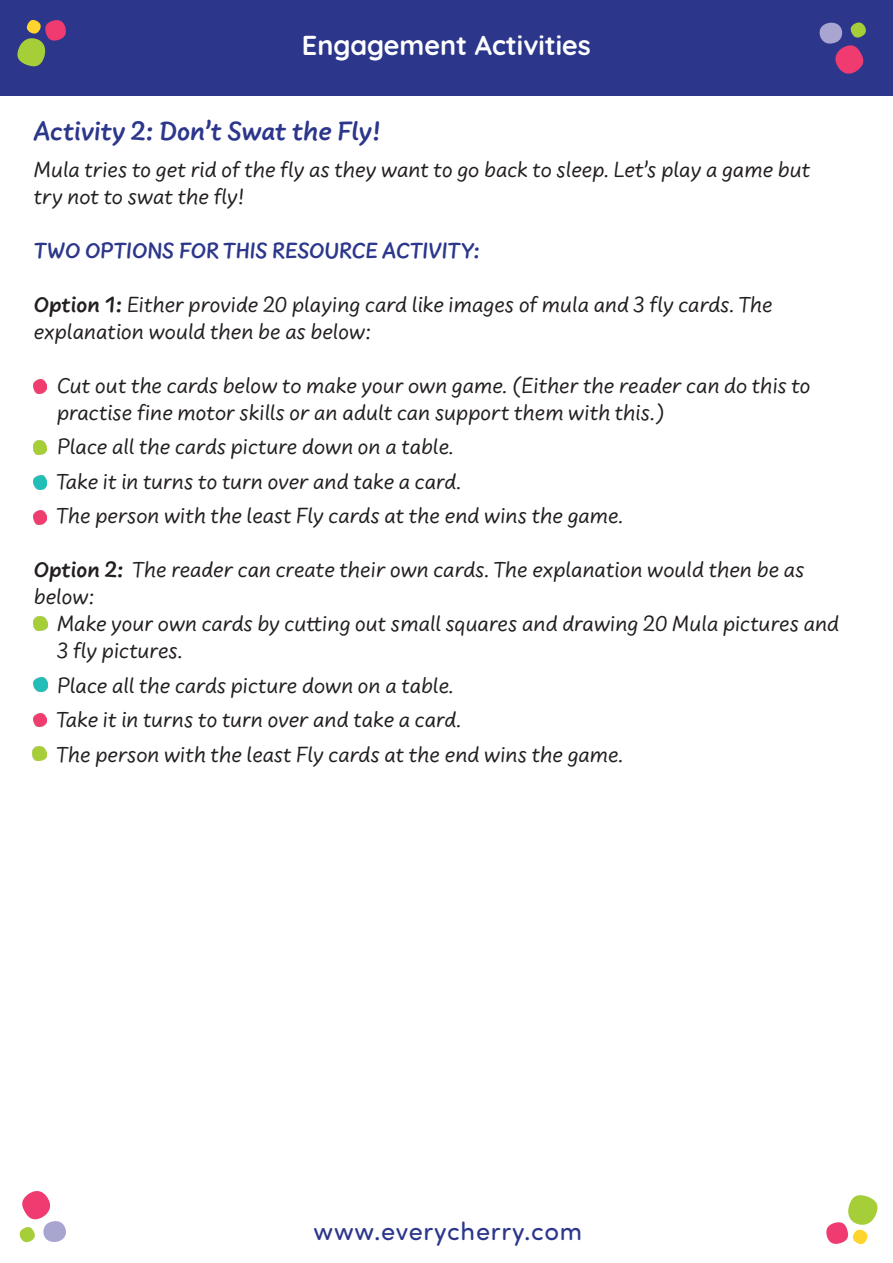
<style>
.page{position:relative;width:893px;height:1263px;background:#fff}
.page>*{position:absolute;margin:0;border:0;box-sizing:border-box;transform-origin:0 0}
.Heading{font:700 27.3px "Uberhand Pro";color:#2c378c}
.Page_Title{font:700 27.3px "Quicksand";color:#fff}
.t1{font:25.5px "Sofia Pro Soft";letter-spacing:.03em;color:#2c378c}
.Body{font:22.65px/27px "Uberhand Pro";color:#231f20}
.Body-2{font:700 22.65px "Uberhand Pro";color:#2c378c}
.s1{font-weight:700}
</style>
<div class="page">
<svg style="left:826px;top:1195px;width:52px;height:50px"></svg>
<svg style="left:19px;top:1191px;width:47px;height:52px"></svg>
<div style="left:0;top:0;width:893px;height:96px;background:#2c378c"></div>
<svg style="left:17px;top:20px;width:49px;height:47px"></svg>
<svg style="left:819px;top:22px;width:47px;height:52px"></svg>
<img style="left:33px;top:475px;width:14px;height:14px">
<img style="left:33px;top:677px;width:14px;height:14px">
<svg style="left:33px;top:380px;width:13px;height:13px"></svg>
<svg style="left:34px;top:511px;width:13px;height:13px"></svg>
<svg style="left:34px;top:714px;width:13px;height:13px"></svg>
<img style="left:33px;top:440px;width:14px;height:14px">
<img style="left:33px;top:617px;width:14px;height:14px">
<img style="left:33px;top:746px;width:14px;height:14px">
<p class="Page_Title" style="left:302px;top:23px;width:290px">Engagement Activities</p>
<p class="Heading" style="left:34px;top:110px;width:349px">Activity 2: Don’t Swat the Fly!</p>
<p class="Body" style="left:34px;top:155px;width:778px">Mula tries to get rid of the fly as they want to go back to sleep. Let’s play a game but try not to swat the fly!</p>
<p class="Body-2" style="left:34px;top:233px;width:448px">TWO OPTIONS FOR THIS RESOURCE ACTIVITY:</p>
<p class="Body" style="left:34px;top:290px;width:740px"><span class="s1">Option 1:</span> Either provide 20 playing card like images of mula and 3 fly cards. The explanation would then be as below:</p>
<p class="Body" style="left:57px;top:371px;width:755px">Cut out the cards below to make your own game. (Either the reader can do this to</p>
<p class="Body" style="left:57px;top:398px;width:609px">practise fine motor skills or an adult can support them with this.)</p>
<p class="Body" style="left:57px;top:432px;width:398px">Place all the cards picture down on a table.</p>
<p class="Body" style="left:56px;top:467px;width:407px">Take it in turns to turn over and take a card.</p>
<p class="Body" style="left:56px;top:501px;width:569px">The person with the least Fly cards at the end wins the game.</p>
<p class="Body" style="left:34px;top:555px;width:772px"><span class="s1">Option 2:</span> The reader can create their own cards. The explanation would then be as below:</p>
<p class="Body" style="left:57px;top:609px;width:784px">Make your own cards by cutting out small squares and drawing 20 Mula pictures and</p>
<p class="Body" style="left:57px;top:636px;width:127px">3 fly pictures.</p>
<p class="Body" style="left:57px;top:671px;width:398px">Place all the cards picture down on a table.</p>
<p class="Body" style="left:56px;top:705px;width:407px">Take it in turns to turn over and take a card.</p>
<p class="Body" style="left:56px;top:740px;width:569px">The person with the least Fly cards at the end wins the game.</p>
<p class="t1" style="left:314px;top:1214px;width:270px">www.everycherry.com</p>
</div>
